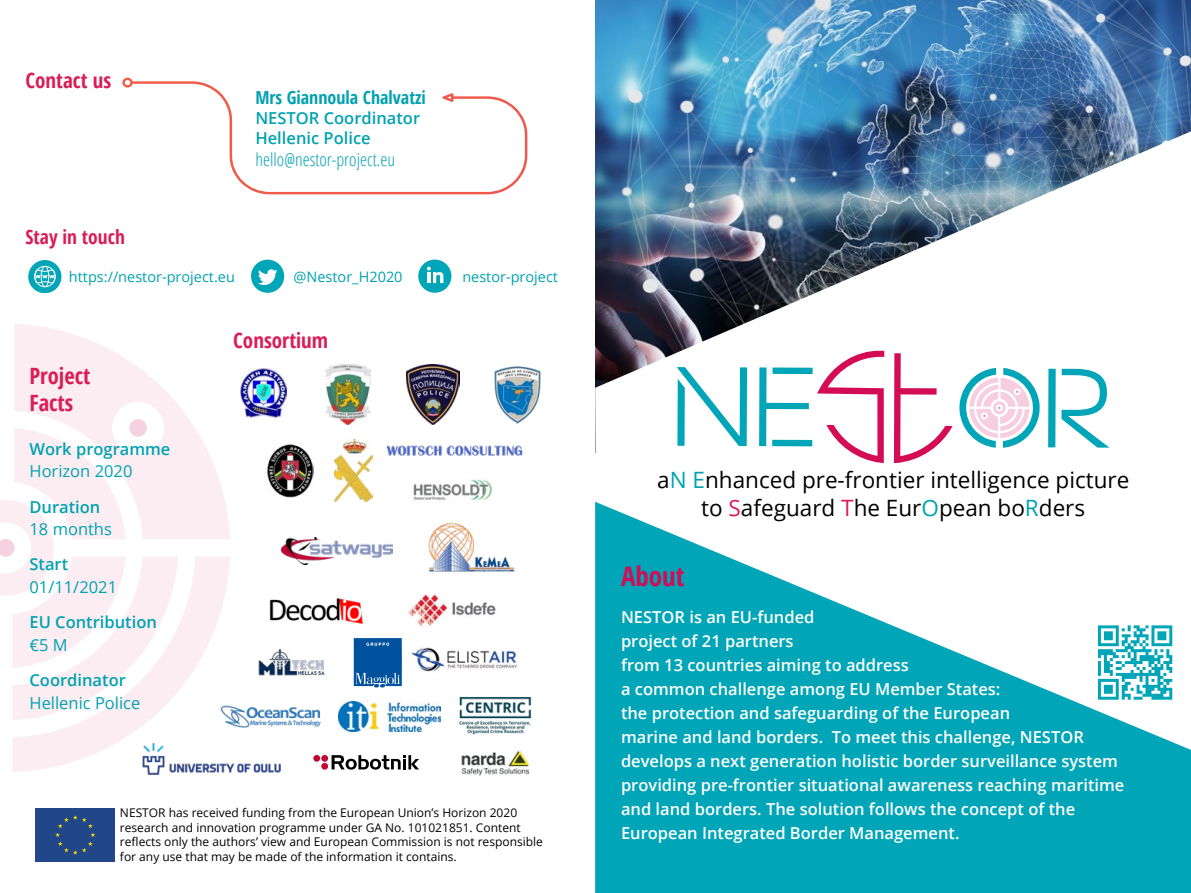
<style>
.page{position:relative;width:1191px;height:893px;background:#fff}
.page>*{position:absolute;margin:0;border:0;box-sizing:border-box;transform-origin:0 0}
.t1{font:700 condensed 27px "Open Sans";color:#d30c55}
.t2{font:22.5px/28.5px "Open Sans";color:#000;text-align:center}
.t3{font:700 condensed 22.5px/27px "Open Sans";color:#da1d57}
.t4{font:700 condensed 21px "Open Sans";color:#da1d57}
.t5{font:700 condensed 19.5px "Open Sans";color:#da1d57}
.t6{font:300 condensed 18px "Open Sans";color:#00a2b1}
.t7{font:700 condensed 18px "Open Sans";color:#00a2b1}
.t8{font:600 16.5px/24px "Open Sans";color:#fff}
.t9{font:600 16.5px/19.8px "Open Sans";color:#00a2b1}
.t10{font:16.5px "Open Sans";color:#00a2b1}
.t11{font:14.55px "Open Sans";color:#00a2b1}
.t12{font:12px/14.4px "Open Sans";color:#000}
.s1{color:#00a2b1}
.s2{color:#da1d57}
</style>
<div class="page">
<img style="left:0;top:0;width:1191px;height:893px">
<svg style="left:122px;top:78px;width:405px;height:116px"></svg>
<p class="t4" style="left:26px;top:66px;width:87px">Contact us</p>
<p class="t5" style="left:26px;top:223px;width:101px">Stay in touch</p>
<p class="t7" style="left:255px;top:85px;width:172px">Mrs Giannoula Chalvatzi</p>
<p class="t9" style="left:255px;top:108px;width:166px">NESTOR Coordinator<br>Hellenic Police</p>
<p class="t6" style="left:255px;top:147px;width:141px">hello@nestor-project.eu</p>
<p class="t11" style="left:69px;top:266px;width:167px">https://nestor-project.eu</p>
<p class="t11" style="left:293px;top:266px;width:111px">@Nestor_H2020</p>
<p class="t11" style="left:462px;top:266px;width:97px">nestor-project</p>
<h2 class="t3" style="left:29px;top:362px;width:62px">Project<br>Facts</h2>
<p class="t9" style="left:29px;top:439px;width:142px">Work programme</p>
<p class="t10" style="left:29px;top:460px;width:104px">Horizon 2020</p>
<p class="t9" style="left:29px;top:496px;width:72px">Duration</p>
<p class="t10" style="left:29px;top:518px;width:84px">18 months</p>
<p class="t9" style="left:29px;top:554px;width:40px">Start</p>
<p class="t10" style="left:29px;top:576px;width:89px">01/11/2021</p>
<p class="t9" style="left:29px;top:612px;width:129px">EU Contribution</p>
<p class="t10" style="left:29px;top:633px;width:40px">€5 Μ</p>
<p class="t9" style="left:29px;top:670px;width:98px">Coordinator</p>
<p class="t10" style="left:29px;top:691px;width:112px">Hellenic Police</p>
<p class="t4" style="left:233px;top:325px;width:96px">Consortium</p>
<p class="t12" style="left:120px;top:806px;width:424px">NESTOR has received funding from the European Union’s Horizon 2020 research and innovation programme under GA No. 101021851. Content reflects only the authors’ view and European Commission is not responsible for any use that may be made of the information it contains.</p>
<h2 class="t2" style="left:657px;top:465px;width:473px">a<span class="s1">N E</span>nhanced pre-frontier intelligence picture to <span class="s2">S</span>afeguard <span class="s2">T</span>he Eur<span class="s1">O</span>pean bo<span class="s1">R</span>ders</h2>
<h1 class="t1" style="left:621px;top:558px;width:65px">About</h1>
<p class="t8" style="left:621px;top:605px;width:505px">NESTOR is an EU-funded<br>project of 21 partners<br>from 13 countries aiming to address<br>a common challenge among EU Member States:<br>the protection and safeguarding of the European<br>marine and land borders. To meet this challenge, NESTOR develops a next generation holistic border surveillance system providing pre-frontier situational awareness reaching maritime and land borders. The solution follows the concept of the European Integrated Border Management.</p>
</div>
